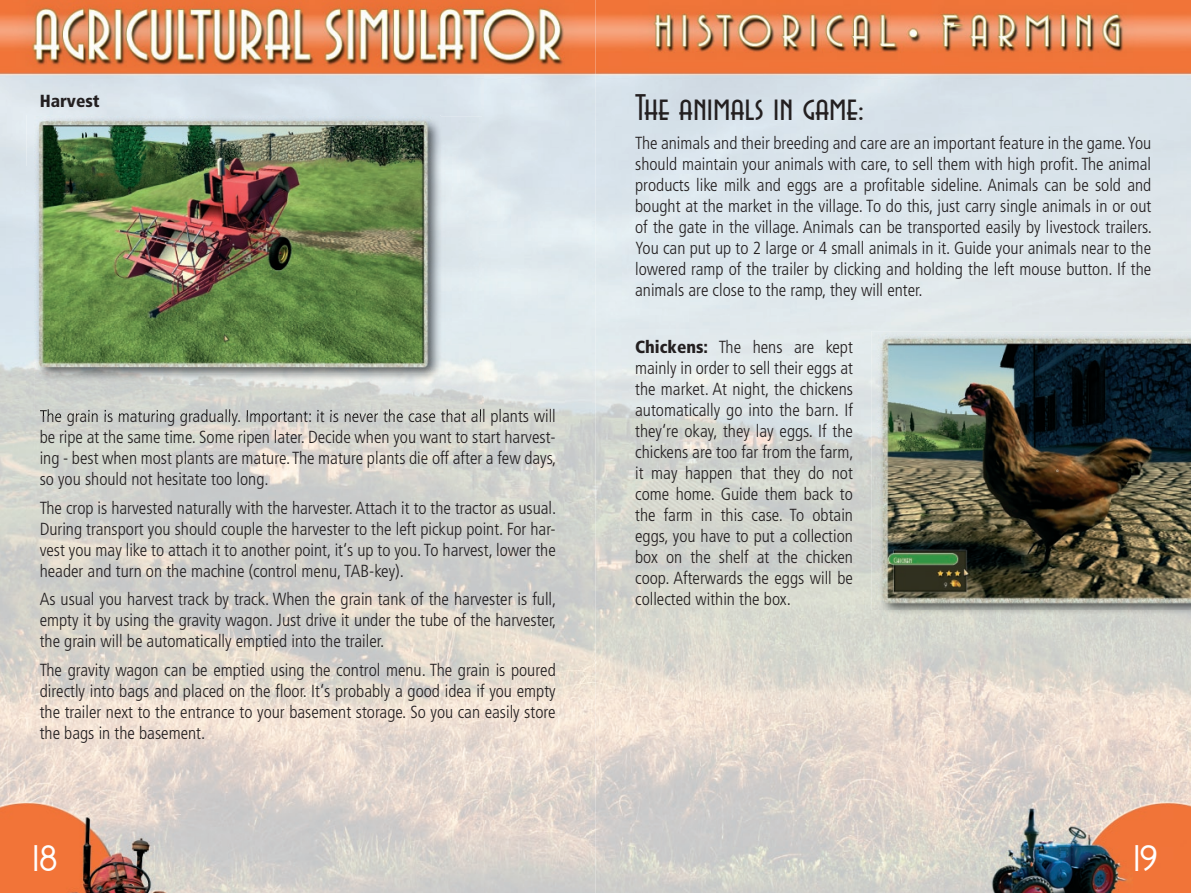
<style>
.page{position:relative;width:1191px;height:893px;background:#fff}
.page>*{position:absolute;margin:0;border:0;box-sizing:border-box;transform-origin:0 0}
.t1{font:38.5px "Avenida Let Plain";color:#231f20}
.t2{font:38.5px "Avenida Let Plain";color:#fff}
.t3{font:300 condensed 17.5px/21px "Frutiger";color:#231f20;text-align:justify}
.t4{font:900 condensed 17.5px "Frutiger";color:#231f20}
.s1{font-weight:900}
</style>
<div class="page">
<img style="left:0;top:0;width:1191px;height:893px">
<img style="left:35px;top:117px;width:447px;height:299px">
<img style="left:40px;top:409px;width:442px;height:7px">
<img style="left:26px;top:115px;width:414px;height:51px">
<div style="left:26px;top:166px;width:9px;height:208px;background:#d9e5ed"></div>
<img style="left:35px;top:116px;width:406px;height:258px">
<img style="left:879px;top:610px;width:312px;height:37px">
<img style="left:871px;top:331px;width:320px;height:279px">
<p class="t4" style="left:40px;top:91px;width:61px">Harvest</p>
<p class="t3" style="left:40px;top:406px;width:518px">The grain is maturing gradually . Important: it is never the case that all plants will be ripe at the same time . Some ripen later . Decide when you want to start harvest&shy;ing - best when most plants are mature . The mature plants die off after a few days, so you should not hesitate too long .</p>
<p class="t3" style="left:40px;top:498px;width:518px">The crop is harvested naturally with the harvester . Attach it to the tractor as usual .<br>During transport you should couple the harvester to the left pickup point . For har&shy;vest you may like to attach it to another point, it‘s up to you . To harvest, lower the header and turn on the machine (control menu, TAB-key) .</p>
<p class="t3" style="left:40px;top:589px;width:518px">As usual you harvest track by track . When the grain tank of the harvester is full, empty it by using the gravity wagon . Just drive it under the tube of the harvester, the grain will be automatically emptied into the trailer .</p>
<p class="t3" style="left:40px;top:659px;width:517px">The gravity wagon can be emptied using the control menu . The grain is poured directly into bags and placed on the floor . It‘s probably a good idea if you empty the trailer next to the entrance to your basement storage . So you can easily store the bags in the basement .</p>
<h1 class="t1" style="left:635px;top:88px;width:230px">The animals in game:</h1>
<p class="t3" style="left:635px;top:132px;width:518px">The animals and their breeding and care are an important feature in the game . You should maintain your animals with care, to sell them with high profit . The animal products like milk and eggs are a profitable sideline . Animals can be sold and bought at the market in the village . To do this, just carry single animals in or out of the gate in the village . Animals can be transported easily by livestock trailers .<br>You can put up to 2 large or 4 small animals in it . Guide your animals near to the lowered ramp of the trailer by clicking and holding the left mouse button . If the animals are close to the ramp, they will enter .</p>
<p class="t3" style="left:635px;top:336px;width:220px"><span class="s1">Chickens:</span> The hens are kept mainly in order to sell their eggs at the market . At night, the chickens automatically go into the barn . If they‘re okay, they lay eggs . If the chickens are too far from the farm, it may happen that they do not come home . Guide them back to the farm in this case . To obtain eggs, you have to put a collection box on the shelf at the chicken coop . Afterwards the eggs will be collected within the box .</p>
<h1 class="t2" style="left:33px;top:839px;width:26px">18</h1>
<h1 class="t2" style="left:1133px;top:839px;width:26px">19</h1>
</div>
